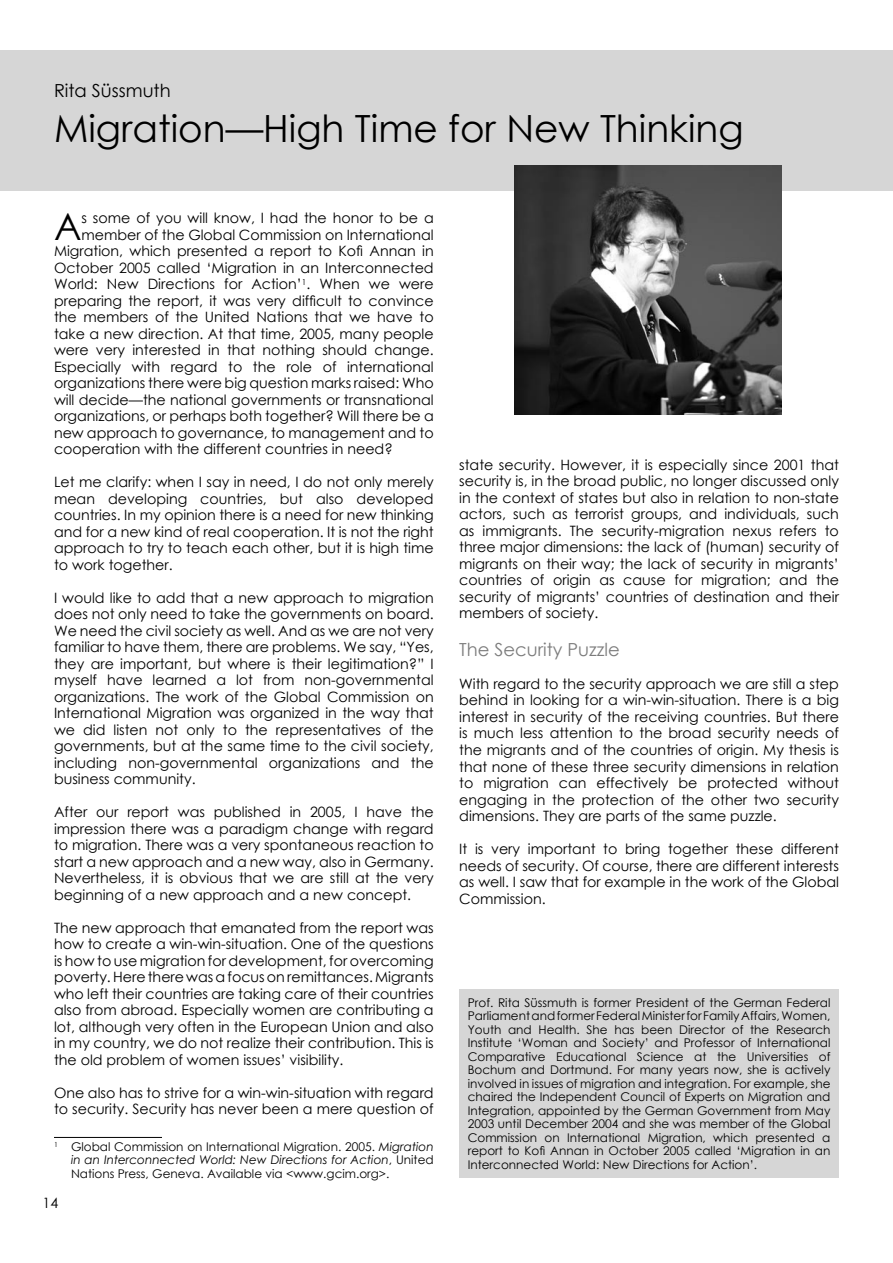
<style>
.page{position:relative;width:893px;height:1263px;background:#fff}
.page>*{position:absolute;margin:0;border:0;box-sizing:border-box;transform-origin:0 0}
.t1{font:37.5px "Century Gothic";color:#000}
.t2{font:37.2px "Century Gothic";color:#000}
.t3{font:18px "Century Gothic";color:#7c7c7c}
.t4{font:18px "Century Gothic";color:#000}
.t5{font:14.25px/16.5px "Century Gothic";color:#000;text-align:justify}
.t6{font:12px/13.5px "Century Gothic";color:#000;text-align:justify}
.s1{font-style:italic}
</style>
<div class="page">
<div style="left:0;top:50px;width:893px;height:140px;background:#d6d6d6"></div>
<img style="left:514px;top:166px;width:267px;height:249px">
<hr style="left:54px;top:1137px;width:108px;height:1px;background:#000">
<div style="left:459px;top:989px;width:380px;height:189px;background:#d6d6d6"></div>
<p class="t4" style="left:54px;top:78px;width:118px">Rita Süssmuth</p>
<h1 class="t1" style="left:54px;top:103px;width:691px">Migration—High Time for New Thinking</h1>
<h2 class="t2" style="left:54px;top:200px;width:29px">A</h2>
<p class="t5" style="left:82px;top:210px;width:354px">s some of you will know, I had the honor to be a</p>
<p class="t5" style="left:82px;top:226px;width:354px">member of the Global Commission on International</p>
<p class="t5" style="left:54px;top:243px;width:381px">Migration, which presented a report to Kofi Annan in</p>
<p class="t5" style="left:54px;top:259px;width:381px">October 2005 called ‘Migration in an Interconnected</p>
<p class="t5" style="left:54px;top:276px;width:381px">World: New Directions for Action’ . When we were</p>
<p class="t5" style="left:54px;top:292px;width:381px">preparing the report, it was very difficult to convince</p>
<p class="t5" style="left:54px;top:309px;width:381px">the members of the United Nations that we have to</p>
<p class="t5" style="left:54px;top:325px;width:381px">take a new direction. At that time, 2005, many people</p>
<p class="t5" style="left:54px;top:342px;width:381px">were very interested in that nothing should change.</p>
<p class="t5" style="left:54px;top:358px;width:381px">Especially with regard to the role of international</p>
<p class="t5" style="left:54px;top:375px;width:381px">organizations there were big question marks raised: Who</p>
<p class="t5" style="left:54px;top:391px;width:381px">will decide—the national governments or transnational</p>
<p class="t5" style="left:54px;top:408px;width:381px">organizations, or perhaps both together? Will there be a</p>
<p class="t5" style="left:54px;top:424px;width:381px">new approach to governance, to management and to</p>
<p class="t5" style="left:54px;top:441px;width:340px">cooperation with the different countries in need?</p>
<p class="t5" style="left:54px;top:474px;width:381px">Let me clarify: when I say in need, I do not only merely mean developing countries, but also developed countries. In my opinion there is a need for new thinking and for a new kind of real cooperation. It is not the right approach to try to teach each other, but it is high time to work together.</p>
<p class="t5" style="left:54px;top:589px;width:381px">I would like to add that a new approach to migration does not only need to take the governments on board.<br>We need the civil society as well. And as we are not very familiar to have them, there are problems. We say, “Yes, they are important, but where is their legitimation?” I myself have learned a lot from non-governmental organizations. The work of the Global Commission on International Migration was organized in the way that we did listen not only to the representatives of the governments, but at the same time to the civil society, including non-governmental organizations and the business community.</p>
<p class="t5" style="left:54px;top:804px;width:381px">After our report was published in 2005, I have the impression there was a paradigm change with regard to migration. There was a very spontaneous reaction to start a new approach and a new way, also in Germany.<br>Nevertheless, it is obvious that we are still at the very beginning of a new approach and a new concept.</p>
<p class="t5" style="left:54px;top:919px;width:381px">The new approach that emanated from the report was how to create a win-win-situation. One of the questions is how to use migration for development, for overcoming poverty. Here there was a focus on remittances. Migrants who left their countries are taking care of their countries also from abroad. Especially women are contributing a lot, although very often in the European Union and also in my country, we do not realize their contribution. This is the old problem of women issues’ visibility.</p>
<p class="t5" style="left:54px;top:1084px;width:381px">One also has to strive for a win-win-situation with regard to security. Security has never been a mere question of</p>
<p class="t6" style="left:71px;top:1140px;width:364px">Global Commission on International Migration. 2005. <span class="s1">Migration in an Interconnected World: New Directions for Action</span>, United Nations Press, Geneva. Available via &lt;www.gcim.org&gt;.</p>
<p class="t5" style="left:43px;top:1194px;width:8px">14</p>
<p class="t5" style="left:459px;top:456px;width:381px">state security. However, it is especially since 2001 that security is, in the broad public, no longer discussed only in the context of states but also in relation to non-state actors, such as terrorist groups, and individuals, such as immigrants. The security-migration nexus refers to three major dimensions: the lack of (human) security of migrants on their way; the lack of security in migrants’ countries of origin as cause for migration; and the security of migrants’ countries of destination and their members of society.</p>
<p class="t3" style="left:459px;top:637px;width:162px">The Security Puzzle</p>
<p class="t5" style="left:459px;top:675px;width:381px">With regard to the security approach we are still a step behind in looking for a win-win-situation. There is a big interest in security of the receiving countries. But there is much less attention to the broad security needs of the migrants and of the countries of origin. My thesis is that none of these three security dimensions in relation to migration can effectively be protected without engaging in the protection of the other two security dimensions. They are parts of the same puzzle.</p>
<p class="t5" style="left:459px;top:840px;width:381px">It is very important to bring together these different needs of security. Of course, there are different interests as well. I saw that for example in the work of the Global Commission.</p>
<p class="t6" style="left:468px;top:995px;width:364px">Prof. Rita Süssmuth is former President of the German Federal Parliament and former Federal Minister for Family Affairs, Women, Youth and Health. She has been Director of the Research Institute ‘Woman and Society’ and Professor of International Comparative Educational Science at the Universities of Bochum and Dortmund. For many years now, she is actively involved in issues of migration and integration. For example, she chaired the Independent Council of Experts on Migration and Integration, appointed by the German Government from May 2003 until December 2004 and she was member of the Global Commission on International Migration, which presented a report to Kofi Annan in October 2005 called ‘Migration in an Interconnected World: New Directions for Action’.</p>
</div>
